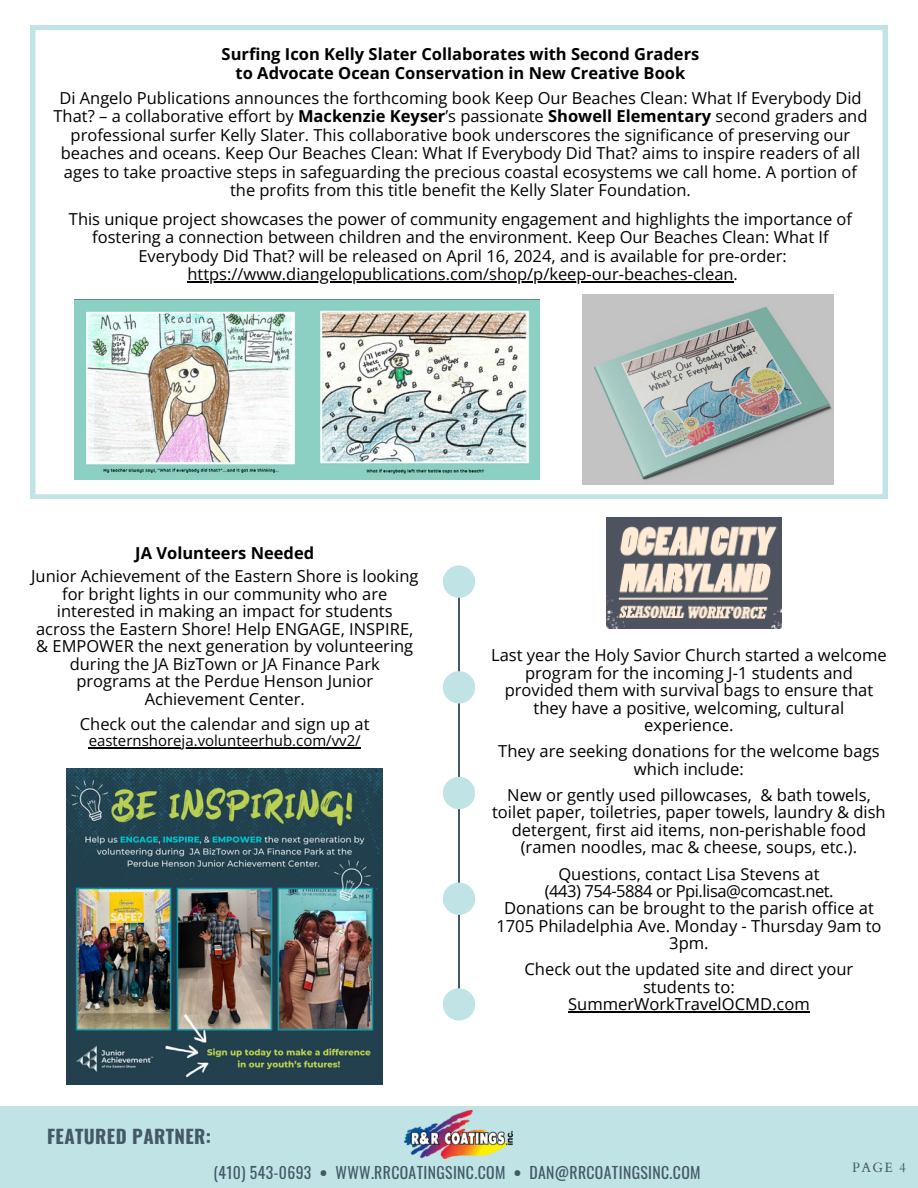
<style>
.page{position:relative;width:918px;height:1188px;background:#fff}
.page>*{position:absolute;margin:0;border:0;box-sizing:border-box;transform-origin:0 0}
.t1{font:700 18.75px "Oswald";letter-spacing:.02em;color:#435967}
.t2{font:16.5px/17.4px "Open Sans";color:#000;text-align:center}
.t3{font:700 16.5px/18.5px "Open Sans";color:#000;text-align:center}
.t4{font:15.75px "Oswald";letter-spacing:.02em;color:#435967}
.t5{font:15px "Open Sans";color:#000}
.t6{font:13.5px "Cardo";color:#435967}
.s1{font-weight:700}
</style>
<div class="page">
<img style="left:67px;top:769px;width:316px;height:316px">
<hr style="left:89px;top:747px;width:272px;height:1px;background:#000">
<svg style="left:31px;top:26px;width:856px;height:473px"></svg>
<img style="left:583px;top:295px;width:251px;height:190px">
<hr style="left:187px;top:281px;width:547px;height:2px;background:#000">
<img style="left:606px;top:517px;width:176px;height:111px">
<hr style="left:568px;top:1012px;width:242px;height:1px;background:#000">
<div style="left:0;top:1106px;width:918px;height:82px;background:#c0e3e6"></div>
<img style="left:405px;top:1110px;width:108px;height:49px">
<img style="left:75px;top:300px;width:464px;height:180px">
<hr style="left:458px;top:580px;width:2px;height:424px;background:#435967">
<svg style="left:443px;top:566px;width:32px;height:32px"></svg>
<svg style="left:443px;top:988px;width:32px;height:33px"></svg>
<svg style="left:443px;top:777px;width:32px;height:32px"></svg>
<svg style="left:443px;top:671px;width:32px;height:32px"></svg>
<svg style="left:443px;top:883px;width:32px;height:32px"></svg>
<p class="t3" style="left:222px;top:45px;width:479px">Surfing Icon Kelly Slater Collaborates with Second Graders to Advocate Ocean Conservation in New Creative Book</p>
<p class="t2" style="left:54px;top:88px;width:815px;line-height:18.5px">Di Angelo Publications announces the forthcoming book Keep Our Beaches Clean: What If Everybody Did That? – a collaborative effort by <span class="s1">Mackenzie Keyser</span>’s passionate <span class="s1">Showell Elementary</span> second graders and professional surfer Kelly Slater. This collaborative book underscores the significance of preserving our beaches and oceans. Keep Our Beaches Clean: What If Everybody Did That? aims to inspire readers of all ages to take proactive steps in safeguarding the precious coastal ecosystems we call home. A portion of the profits from this title benefit the Kelly Slater Foundation.</p>
<p class="t2" style="left:69px;top:209px;width:785px;line-height:18.5px">This unique project showcases the power of community engagement and highlights the importance of fostering a connection between children and the environment. Keep Our Beaches Clean: What If Everybody Did That? will be released on April 16, 2024, and is available for pre-order: https://www.diangelopublications.com/shop/p/keep-our-beaches-clean.</p>
<p class="t3" style="left:135px;top:543px;width:180px">JA Volunteers Needed</p>
<p class="t2" style="left:31px;top:567px;width:389px">Junior Achievement of the Eastern Shore is looking for bright lights in our community who are interested in making an impact for students across the Eastern Shore! Help ENGAGE, INSPIRE, &amp; EMPOWER the next generation by volunteering during the JA BizTown or JA Finance Park programs at the Perdue Henson Junior Achievement Center.</p>
<p class="t2" style="left:80px;top:715px;width:291px">Check out the calendar and sign up at</p>
<p class="t5" style="left:89px;top:730px;width:274px">easternshoreja.volunteerhub.com/vv2/</p>
<p class="t1" style="left:47px;top:1121px;width:166px">FEATURED PARTNER:</p>
<p class="t2" style="left:491px;top:646px;width:397px">Last year the Holy Savior Church started a welcome program for the incoming J-1 students and provided them with survival bags to ensure that they have a positive, welcoming, cultural experience.</p>
<p class="t2" style="left:498px;top:742px;width:383px">They are seeking donations for the welcome bags which include:</p>
<p class="t2" style="left:492px;top:786px;width:395px">New or gently used pillowcases, &amp; bath towels, toilet paper, toiletries, paper towels, laundry &amp; dish detergent, first aid items, non-perishable food (ramen noodles, mac &amp; cheese, soups, etc.).</p>
<p class="t2" style="left:496px;top:864px;width:387px">Questions, contact Lisa Stevens at<br>(443) 754-5884 or Ppi.lisa@comcast.net.<br>Donations can be brought to the parish office at 1705 Philadelphia Ave. Monday - Thursday 9am to 3pm.</p>
<p class="t2" style="left:525px;top:960px;width:330px">Check out the updated site and direct your students to:<br>SummerWorkTravelOCMD.com</p>
<p class="t4" style="left:213px;top:1160px;width:489px">(410) 543-0693 <span class="s1">•</span> WWW.RRCOATINGSINC.COM <span class="s1">•</span> DAN@RRCOATINGSINC.COM</p>
<p class="t6" style="left:852px;top:1159px;width:55px">PAGE 4</p>
</div>
